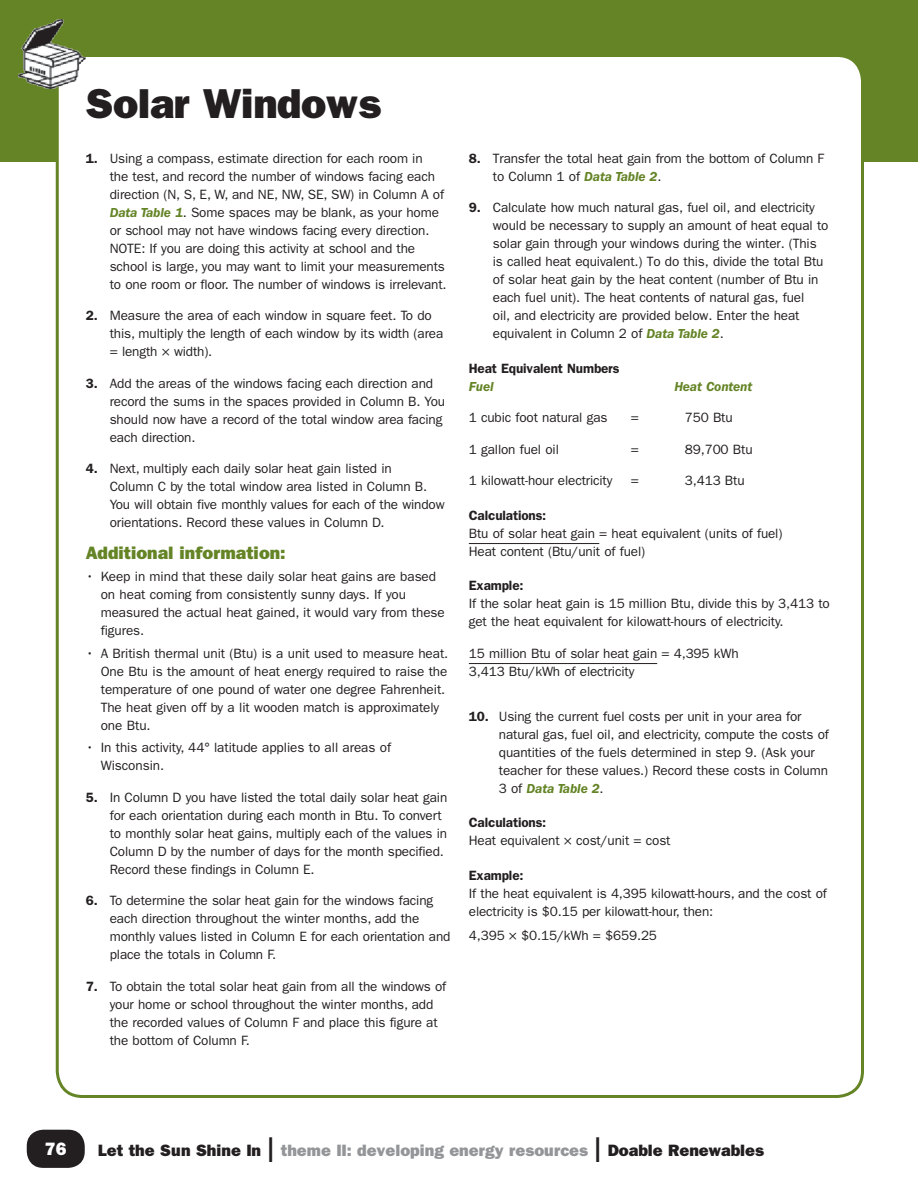
<style>
.page{position:relative;width:918px;height:1188px;background:#fff}
.page>*{position:absolute;margin:0;border:0;box-sizing:border-box;transform-origin:0 0}
.Headlines{font:42px "ITC Franklin Gothic Std Hvy";letter-spacing:-.01em;color:#231f20}
.Summary_Sections{font:18px "ITC Franklin Gothic Std Hvy";color:#648426}
.t1{font:18px "ITC Franklin Gothic Std Hvy";color:#fff}
.t2{font:16.5px "ITC Franklin Gothic Std Hvy";color:#939598}
.BC{font:13.5px/18px "ITC Franklin Gothic Std";letter-spacing:-.01em;color:#231f20}
.BC_Bold_SB{font:600 13.5px "ITC Franklin Gothic Std";letter-spacing:-.01em;color:#231f20}
.BC-2{font:italic 600 13.5px "ITC Franklin Gothic Std";letter-spacing:-.01em;color:#648426}
.s1{font-weight:600}
.s2{font-weight:600;font-style:italic;color:#648426}
.s3{color:#231f20}
.s4{font-family:"ITC Franklin Gothic Std";font-size:36px;color:#231f20}
</style>
<div class="page">
<div style="left:27px;top:1130px;width:58px;height:38px;background:#231f20;border-radius:16px"></div>
<div style="left:0;top:0;width:918px;height:162px;background:#648426"></div>
<div style="left:57px;top:56px;width:806px;height:1040px;background:#fff;border-radius:26px"></div>
<img style="left:19px;top:19px;width:67px;height:70px">
<hr style="left:469px;top:543px;width:130px;height:1px;background:#231f20">
<hr style="left:469px;top:663px;width:188px;height:1px;background:#231f20">
<p class="Headlines" style="left:86px;top:78px;width:297px">Solar Windows</p>
<p class="BC" style="left:110px;top:149px;width:337px;text-indent:-24px"><span class="s1">1.</span> Using a compass, estimate direction for each room in<br>the test, and record the number of windows facing each direction (N, S, E, W, and NE, NW, SE, SW) in Column A of <span class="s2">Data Table 1</span>. Some spaces may be blank, as your home or school may not have windows facing every direction.<br>NOTE: If you are doing this activity at school and the school is large, you may want to limit your measurements to one room or floor. The number of windows is irrelevant.</p>
<p class="BC" style="left:110px;top:307px;width:335px;text-indent:-24px"><span class="s1">2.</span> Measure the area of each window in square feet. To do this, multiply the length of each window by its width (area = length × width).</p>
<p class="BC" style="left:110px;top:374px;width:337px;text-indent:-24px"><span class="s1">3.</span> Add the areas of the windows facing each direction and record the sums in the spaces provided in Column B. You should now have a record of the total window area facing each direction.</p>
<p class="BC" style="left:110px;top:460px;width:336px;text-indent:-24px"><span class="s1">4.</span> Next, multiply each daily solar heat gain listed in<br>Column C by the total window area listed in Column B.<br>You will obtain five monthly values for each of the window orientations. Record these values in Column D.</p>
<p class="Summary_Sections" style="left:86px;top:542px;width:201px">Additional information:</p>
<p class="BC" style="left:101px;top:568px;width:346px;text-indent:-15px">• Keep in mind that these daily solar heat gains are based on heat coming from consistently sunny days. If you measured the actual heat gained, it would vary from these figures.</p>
<p class="BC" style="left:101px;top:644px;width:348px;text-indent:-15px">• A British thermal unit (Btu) is a unit used to measure heat.<br>One Btu is the amount of heat energy required to raise the temperature of one pound of water one degree Fahrenheit.<br>The heat given off by a lit wooden match is approximately one Btu.</p>
<p class="BC" style="left:101px;top:739px;width:292px;text-indent:-15px">• In this activity, 44° latitude applies to all areas of<br>Wisconsin.</p>
<p class="BC" style="left:110px;top:788px;width:339px;text-indent:-24px"><span class="s1">5.</span> In Column D you have listed the total daily solar heat gain for each orientation during each month in Btu. To convert to monthly solar heat gains, multiply each of the values in Column D by the number of days for the month specified.<br>Record these findings in Column E.</p>
<p class="BC" style="left:110px;top:892px;width:342px;text-indent:-24px"><span class="s1">6.</span> To determine the solar heat gain for the windows facing each direction throughout the winter months, add the monthly values listed in Column E for each orientation and place the totals in Column F.</p>
<p class="BC" style="left:110px;top:977px;width:338px;text-indent:-24px"><span class="s1">7.</span> To obtain the total solar heat gain from all the windows of your home or school throughout the winter months, add the recorded values of Column F and place this figure at the bottom of Column F.</p>
<p class="BC" style="left:493px;top:149px;width:333px;text-indent:-24px"><span class="s1">8.</span> Transfer the total heat gain from the bottom of Column F to Column 1 of <span class="s2">Data Table 2</span>.</p>
<p class="BC" style="left:493px;top:199px;width:337px;text-indent:-24px"><span class="s1">9.</span> Calculate how much natural gas, fuel oil, and electricity would be necessary to supply an amount of heat equal to solar gain through your windows during the winter. (This is called heat equivalent. ) To do this, divide the total Btu of solar heat gain by the heat content (number of Btu in each fuel unit). The heat contents of natural gas, fuel<br>oil, and electricity are provided below. Enter the heat equivalent in Column 2 of <span class="s2">Data Table 2</span>.</p>
<p class="BC_Bold_SB" style="left:469px;top:360px;width:152px">Heat Equivalent Numbers</p>
<p class="BC-2" style="left:469px;top:379px;width:26px">Fuel</p>
<p class="BC-2" style="left:674px;top:379px;width:79px">Heat Content</p>
<p class="BC" style="left:469px;top:409px;width:140px">1 cubic foot natural gas</p>
<p class="BC" style="left:631px;top:409px;width:10px">=</p>
<p class="BC" style="left:685px;top:409px;width:49px">750 Btu</p>
<p class="BC" style="left:469px;top:440px;width:92px">1 gallon fuel oil</p>
<p class="BC" style="left:631px;top:440px;width:10px">=</p>
<p class="BC" style="left:685px;top:440px;width:69px">89,700 Btu</p>
<p class="BC" style="left:469px;top:472px;width:145px">1 kilowatt-hour electricity</p>
<p class="BC" style="left:631px;top:472px;width:10px">=</p>
<p class="BC" style="left:685px;top:472px;width:61px">3,413 Btu</p>
<p class="BC_Bold_SB" style="left:469px;top:507px;width:79px">Calculations:</p>
<p class="BC" style="left:469px;top:524px;width:315px">Btu of solar heat gain = heat equivalent (units of fuel)<br>Heat content (Btu/unit of fuel)</p>
<p class="BC_Bold_SB" style="left:469px;top:577px;width:56px">Example:</p>
<p class="BC" style="left:469px;top:595px;width:362px">If the solar heat gain is 15 million Btu, divide this by 3,413 to get the heat equivalent for kilowatt-hours of electricity.</p>
<p class="BC" style="left:469px;top:644px;width:271px">15 million Btu of solar heat gain = 4,395 kWh<br>3,413 Btu/kWh of electricity</p>
<p class="BC" style="left:499px;top:707px;width:332px;text-indent:-30px"><span class="s1">10.</span> Using the current fuel costs per unit in your area for natural gas, fuel oil, and electricity, compute the costs of quantities of the fuels determined in step 9. (Ask your teacher for these values. ) Record these costs in Column 3 of <span class="s2">Data Table 2</span>.</p>
<p class="BC_Bold_SB" style="left:469px;top:814px;width:79px">Calculations:</p>
<p class="BC" style="left:469px;top:832px;width:203px">Heat equivalent × cost/unit = cost</p>
<p class="BC_Bold_SB" style="left:469px;top:867px;width:56px">Example:</p>
<p class="BC" style="left:469px;top:884px;width:360px">If the heat equivalent is 4,395 kilowatt-hours, and the cost of electricity is $0. 15 per kilowatt-hour, then:</p>
<p class="BC" style="left:469px;top:927px;width:190px">4,395 × $0. 15/kWh = $659. 25</p>
<h2 class="t1" style="left:45px;top:1138px;width:23px">76</h2>
<p class="t2" style="left:98px;top:1141px;width:668px"><span class="s3">Let the Sun Shine In</span> <span class="s4">l</span> theme II: developing energy resources <span class="s4">l</span> <span class="s3">Doable Renewables</span></p>
</div>
